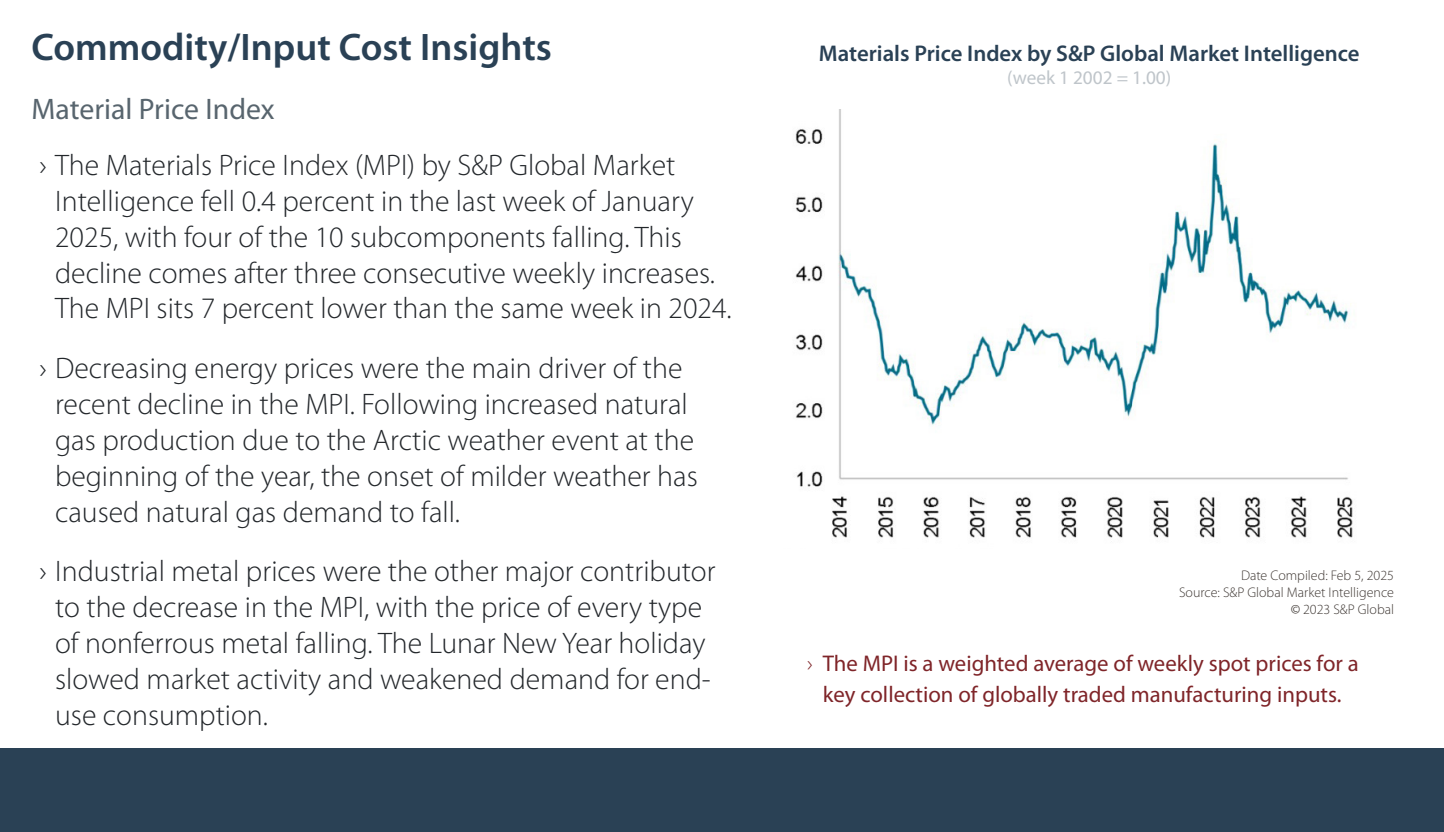
<style>
.page{position:relative;width:1444px;height:832px;background:#fff}
.page>*{position:absolute;margin:0;border:0;box-sizing:border-box;transform-origin:0 0}
.t1{font:600 38.5px "Myriad Pro";color:#2a4155}
.t2{font:300 29.75px/35.9px "Myriad Pro";color:#23272b}
.t3{font:29.75px "Myriad Pro";color:#58656e}
.t4{font:22.75px/30.6px "Myriad Pro";color:#7f2529;text-align:center}
.t5{font:600 22.75px "Myriad Pro";color:#2a4155}
.t6{font:19.25px "Myriad Pro";color:#bfc5ca}
.t7{font:300 14px "Myriad Pro";color:#3f3834}
.s1{font-weight:400;font-style:italic}
.s2{font-weight:300}
</style>
<div class="page">
<img style="left:795px;top:110px;width:558px;height:428px">
<div style="left:0;top:748px;width:1444px;height:83px;background:#2a4155"></div>
<p class="t1" style="left:32px;top:23px;width:522px">Commodity/Input Cost Insights</p>
<p class="t3" style="left:32px;top:91px;width:245px">Material Price Index</p>
<p class="t2" style="left:55px;top:147px;width:678px;text-indent:-16px">› The Materials Price Index (MPI) by S&amp;P Global Market Intelligence fell 0.4 percent in the last week of January 2025, with four of the 10 subcomponents falling. This decline comes after three consecutive weekly increases.<br>The MPI sits 7 percent lower than the same week in 2024.</p>
<p class="t2" style="left:55px;top:350px;width:644px;text-indent:-16px">› Decreasing energy prices were the main driver of the recent decline in the MPI. Following increased natural gas production due to the Arctic weather event at the beginning of the year, the onset of milder weather has caused natural gas demand to fall.</p>
<p class="t2" style="left:55px;top:553px;width:662px;text-indent:-16px">› Industrial metal prices were the other major contributor to the decrease in the MPI, with the price of every type of nonferrous metal falling. The Lunar New Year holiday slowed market activity and weakened demand for end&shy;use consumption.</p>
<p class="t7" style="left:1241px;top:566px;width:155px">Date Compiled: Feb 5, 2025</p>
<p class="t5" style="left:819px;top:39px;width:542px">Materials Price Index by S&amp;P Global Market Intelligence</p>
<p class="t6" style="left:1007px;top:66px;width:166px">(week 1 2002 = 1.00)</p>
<p class="t7" style="left:1179px;top:583px;width:217px">Source: S&amp;P Global Market Intelligence</p>
<p class="t7" style="left:1290px;top:600px;width:105px"><span class="s1">©</span> 2023 S&amp;P Global</p>
<p class="t4" style="left:807px;top:647px;width:553px"><span class="s2">›</span> The MPI is a weighted average of weekly spot prices for a key collection of globally traded manufacturing inputs.</p>
</div>
